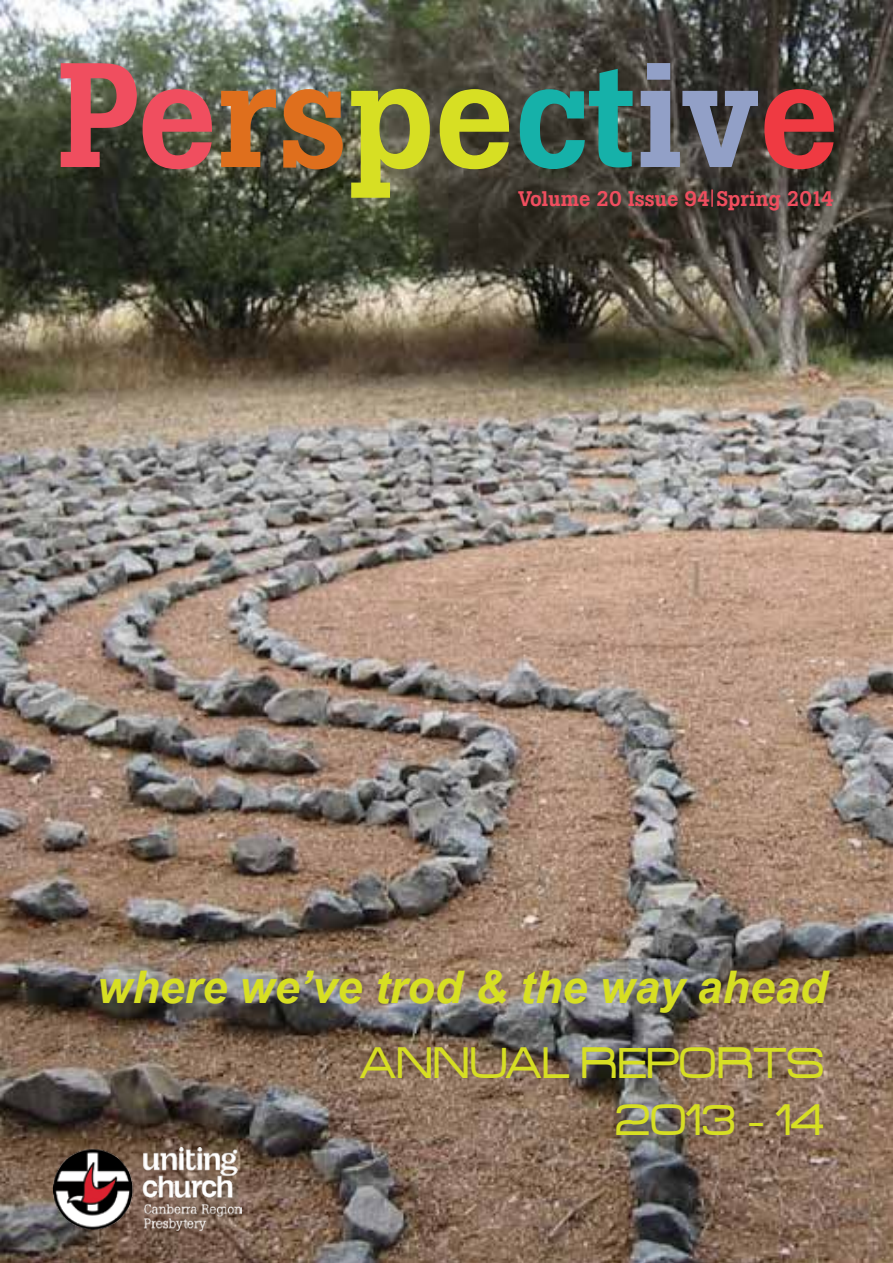
<style>
.page{position:relative;width:893px;height:1263px;background:#fff}
.page>*{position:absolute;margin:0;border:0;box-sizing:border-box;transform-origin:0 0}
.t1{font:500 147px "Boton";color:#f04e5f}
.t2{font:48px/57.6px "Acens";color:#d7df23;text-align:right}
.t3{font:italic 700 45px "Arial";color:#d7df23}
.t4{font:500 21px "Boton";color:#f04e5f}
.s1{color:#df6f1d}
.s2{color:#d7df23}
.s3{color:#16b1a9}
.s4{color:#92a0c7}
.s5{color:#ef3a42}
</style>
<div class="page">
<img style="left:0;top:0;width:893px;height:1263px">
<img style="left:54px;top:1147px;width:187px;height:83px">
<svg style="left:711px;top:189px;width:2px;height:18px"></svg>
<h1 class="t1" style="left:58px;top:29px;width:783px">Pe<span class="s1">rs</span><span class="s2">pe</span><span class="s3">ct</span><span class="s4">iv</span><span class="s5">e</span></h1>
<p class="t4" style="left:518px;top:186px;width:317px">Volume 20 Issue 94 Spring 2014</p>
<p class="t3" style="left:97px;top:957px;width:732px">where we’ve trod &amp; the way ahead</p>
<p class="t2" style="left:359px;top:1036px;width:466px">ANNUAL REPORTS<br>2013 - 14</p>
</div>
